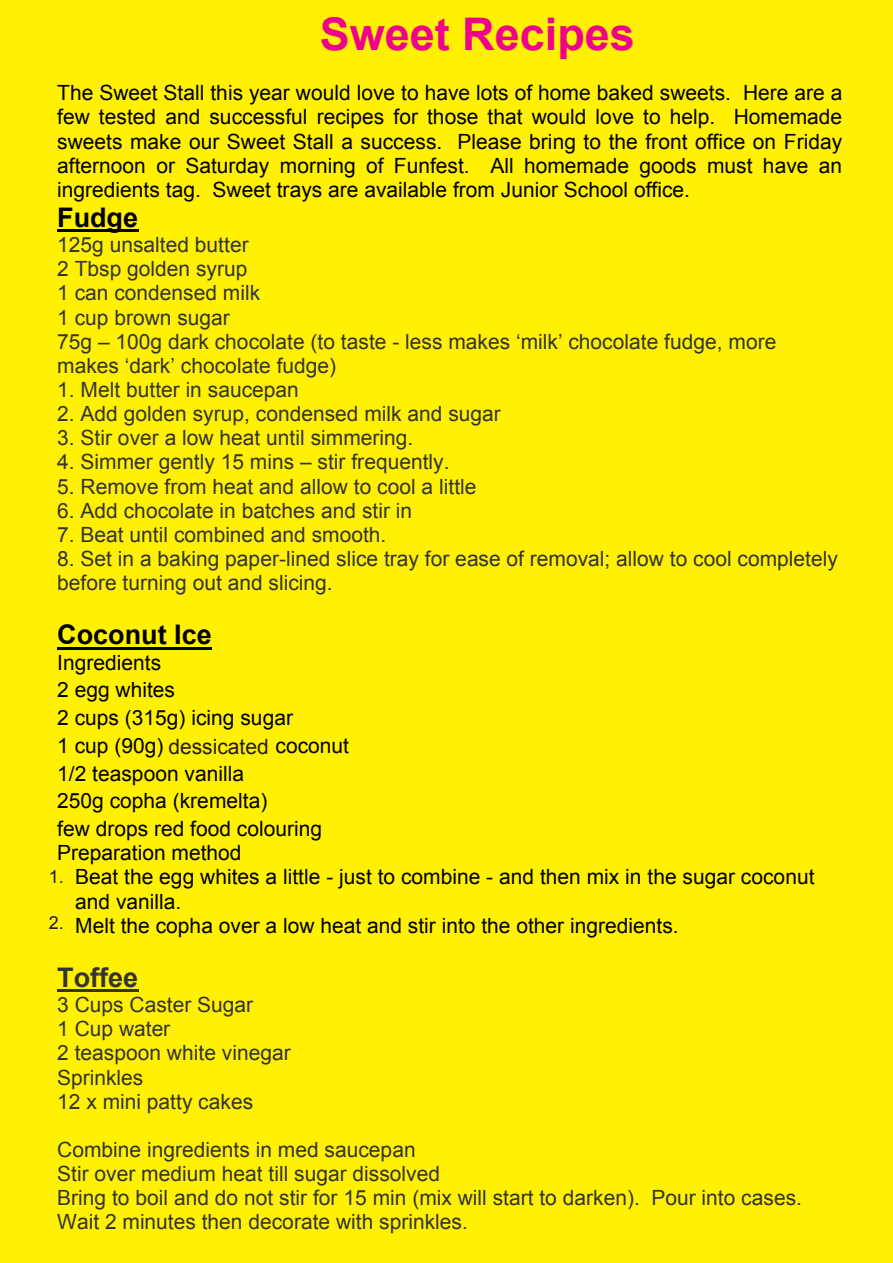
<style>
.page{position:relative;width:893px;height:1263px;background:#fff101}
.page>*{position:absolute;margin:0;border:0;box-sizing:border-box;transform-origin:0 0}
.t1{font:700 45px "Arial";color:#ed028c}
.t2{font:700 27px "Arial";color:#000}
.t3{font:700 27px "Arial";color:#333}
.t4{font:21px/24.2px "Arial";color:#333}
.t5{font:21px/27.8px "Arial";color:#000}
.t6{font:18px "Arial";color:#231f20}
.s1{color:#231f20}
</style>
<div class="page">
<hr style="left:57px;top:229px;width:81px;height:3px;background:#000">
<hr style="left:57px;top:647px;width:155px;height:3px;background:#000">
<hr style="left:57px;top:989px;width:81px;height:3px;background:#333">
<p class="t1" style="left:320px;top:4px;width:317px">Sweet Recipes</p>
<p class="t5" style="left:57px;top:81px;width:787px;line-height:24.2px;text-align:justify">The Sweet Stall this year would love to have lots of home baked sweets. Here are a few tested and successful recipes for those that would love to help. Homemade sweets make our Sweet Stall a success. Please bring to the front office on Friday afternoon or Saturday morning of Funfest. All homemade goods must have an ingredients tag. Sweet trays are available from Junior School office.</p>
<p class="t2" style="left:57px;top:199px;width:82px">Fudge</p>
<p class="t4" style="left:57px;top:233px;width:721px">125g unsalted butter<br>2 Tbsp golden syrup<br>1 can condensed milk<br>1 cup brown sugar<br>75g – 100g dark chocolate (to taste - less makes ‘milk’ chocolate fudge, more makes ‘dark’ chocolate fudge)</p>
<p class="t4" style="left:57px;top:378px;width:243px">1. Melt butter in saucepan</p>
<p class="t4" style="left:57px;top:402px;width:445px">2. Add golden syrup, condensed milk and sugar</p>
<p class="t4" style="left:57px;top:426px;width:358px">3. Stir over a low heat until simmering.</p>
<p class="t4" style="left:57px;top:450px;width:394px">4. Simmer gently 15 mins – stir frequently.</p>
<p class="t4" style="left:57px;top:474px;width:421px">5. Remove from heat and allow to cool a little</p>
<p class="t4" style="left:57px;top:499px;width:356px">6. Add chocolate in batches and stir in</p>
<p class="t4" style="left:57px;top:523px;width:331px">7. Beat until combined and smooth.</p>
<p class="t4" style="left:57px;top:547px;width:782px">8. Set in a baking paper-lined slice tray for ease of removal; allow to cool completely before turning out and slicing.</p>
<p class="t2" style="left:57px;top:617px;width:156px">Coconut Ice</p>
<p class="t5" style="left:57px;top:648px;width:293px">Ingredients<br>2 egg whites<br>2 cups (315g) icing sugar<br>1 cup (90g) <span class="s1">dessicated</span> coconut</p>
<p class="t5" style="left:57px;top:732px;width:267px;text-indent:146px">ic<br>1/2 teaspoon vanilla<br>250g copha (kremelta)<br>few drops red food colouring</p>
<p class="t5" style="left:57px;top:835px;width:186px;line-height:36.3px">Preparation method<br>1.</p>
<p class="t5" style="left:75px;top:863px;width:741px">Beat the egg whites a little - just to combine - and then mix in the sugar coconut</p>
<p class="t5" style="left:75px;top:887px;width:108px">and vanilla.</p>
<p class="t5" style="left:57px;top:912px;width:623px">2.Melt the copha over a low heat and stir into the other ingredients.</p>
<p class="t3" style="left:57px;top:959px;width:83px">Toffee</p>
<p class="t4" style="left:57px;top:993px;width:235px">3 Cups Caster Sugar<br>1 Cup water<br>2 teaspoon white vinegar<br>Sprinkles<br>12 x mini patty cakes</p>
<p class="t4" style="left:57px;top:1138px;width:746px">Combine ingredients in med saucepan<br>Stir over medium heat till sugar dissolved<br>Bring to boil and do not stir for 15 min (mix will start to darken). Pour into cases.<br>Wait 2 minutes then decorate with sprinkles.</p>
<p class="t6" style="left:49px;top:865px;width:17px">1.</p>
<p class="t6" style="left:49px;top:911px;width:17px">2.</p>
</div>
